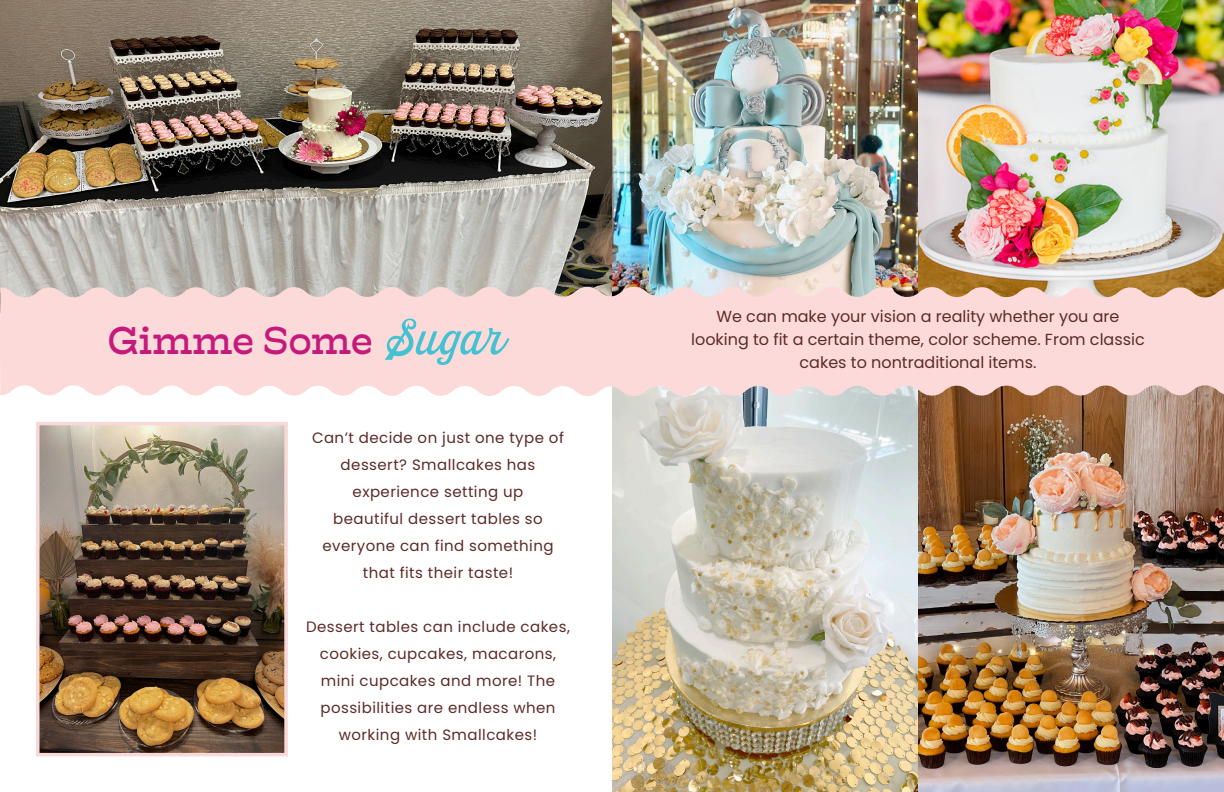
<style>
.page{position:relative;width:1224px;height:792px;background:#fff}
.page>*{position:absolute;margin:0;border:0;box-sizing:border-box;transform-origin:0 0}
.t1{font:38.5px "Hatch";color:#c51a7c}
.t2{font:16px "Poppins";color:#5c2b27}
.t3{font:15px/27px "Poppins";letter-spacing:.03em;color:#5c2b27;text-align:center}
.s1{font-family:"Bordonaro";font-size:61.9px;color:#43c2d1}
</style>
<div class="page">
<img style="left:0;top:0;width:612px;height:287px">
<img style="left:612px;top:396px;width:306px;height:396px">
<img style="left:918px;top:396px;width:306px;height:396px">
<img style="left:41px;top:427px;width:242px;height:324px">
<div style="left:36px;top:422px;width:252px;height:334px;border:4px solid #f7d9d8"></div>
<img style="left:612px;top:0;width:306px;height:287px">
<img style="left:918px;top:0;width:306px;height:287px">
<svg style="left:0;top:287px;width:1224px;height:109px;background:#f6d7d4"></svg>
<p class="t1" style="left:108px;top:315px;width:398px">Gimme Some <span class="s1">Sugar</span></p>
<p class="t3" style="left:312px;top:424px;width:253px">Can’t decide on just one type of dessert? Smallcakes has</p>
<p class="t3" style="left:353px;top:478px;width:172px">experience setting up</p>
<p class="t3" style="left:333px;top:505px;width:211px">beautiful dessert tables so</p>
<p class="t3" style="left:322px;top:532px;width:233px">everyone can find something</p>
<p class="t3" style="left:363px;top:559px;width:152px">that fits their taste!</p>
<p class="t3" style="left:306px;top:613px;width:265px">Dessert tables can include cakes, cookies, cupcakes, macarons, mini cupcakes and more! The possibilities are endless when working with Smallcakes!</p>
<p class="t2" style="left:717px;top:307px;width:404px">We can make your vision a reality whether you are</p>
<p class="t2" style="left:691px;top:330px;width:455px">looking to fit a certain theme, color scheme. From classic</p>
<p class="t2" style="left:800px;top:353px;width:238px">cakes to nontraditional items.</p>
</div>
